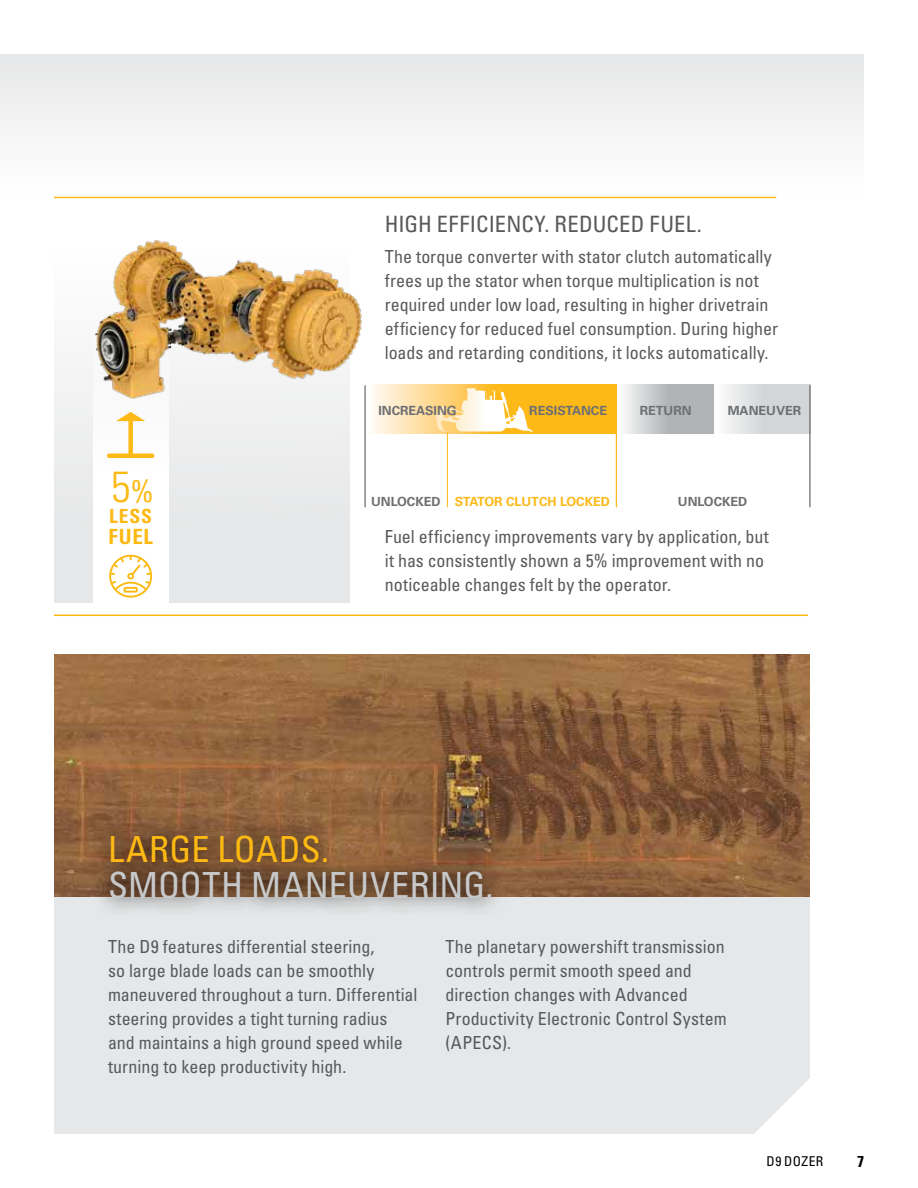
<style>
.page{position:relative;width:918px;height:1188px;background:#fff}
.page>*{position:absolute;margin:0;border:0;box-sizing:border-box;transform-origin:0 0}
.t1{font:300 condensed 43.5px "Univers LT Std";color:#fdb913}
.t2{font:condensed 36px "Univers LT Std";letter-spacing:.01em;color:#c7c8ca}
.t3{font:condensed 36px "Univers LT Std";letter-spacing:.015em;color:#fdb913}
.t4{font:condensed 22.5px "Univers LT Std";letter-spacing:.01em;color:#58595b}
.t5{font:700 condensed 21px "Univers LT Std";color:#fdb913}
.t6{font:700 condensed 19.5px "Univers LT Std";color:#fdb913}
.t7{font:condensed 18px/24px "Univers LT Std";color:#58595b}
.t8{font:700 condensed 15.75px "Univers LT Std";color:#000}
.t9{font:condensed 13.5px "Univers LT Std";letter-spacing:.035em;color:#000}
.t10{font:700 12.6px "Univers LT Std";color:#6e6f72}
.t11{font:700 12.6px "Univers LT Std";color:#fcb918}
.s1{font-weight:400;font-size:30px}
.s2{color:#6e6f72}
</style>
<div class="page">
<div style="left:54px;top:250px;width:296px;height:353px;background:#e6e7e8"></div>
<div style="left:54px;top:897px;width:756px;height:237px;background:#e6e7e8"></div>
<hr style="left:54px;top:197px;width:722px;height:1px;background:#fdb913">
<div style="left:0;top:54px;width:864px;height:143px;background:#f3f4f4"></div>
<svg style="left:372px;top:385px;width:244px;height:48px;background:#fdd270"></svg>
<svg style="left:625px;top:385px;width:89px;height:48px;background:#c1c2c5"></svg>
<div style="left:716px;top:385px;width:95px;height:48px;background:linear-gradient(to right,#f2f3f3,#c8cbcc)"></div>
<hr style="left:364px;top:385px;width:2px;height:122px;background:#6e6f72">
<hr style="left:447px;top:433px;width:1px;height:74px;background:#fcb918">
<hr style="left:809px;top:385px;width:2px;height:122px;background:#6e6f72">
<hr style="left:616px;top:385px;width:1px;height:122px;background:#fcb918">
<svg style="left:485px;top:390px;width:10px;height:10px"></svg>
<svg style="left:436px;top:388px;width:32px;height:44px"></svg>
<div style="left:93px;top:269px;width:76px;height:337px;background:#fff"></div>
<img style="left:72px;top:240px;width:302px;height:185px">
<svg style="left:109px;top:555px;width:43px;height:43px"></svg>
<svg style="left:107px;top:412px;width:47px;height:46px"></svg>
<img style="left:54px;top:654px;width:756px;height:243px">
<svg style="left:92px;top:817px;width:416px;height:99px;background:#8b6c53"></svg>
<hr style="left:54px;top:615px;width:754px;height:1px;background:#fdb913">
<p class="t4" style="left:385px;top:210px;width:318px">HIGH EFFICIENCY. REDUCED FUEL.</p>
<p class="t7" style="left:385px;top:244px;width:395px">The torque converter with stator clutch automatically frees up the stator when torque multiplication is not required under low load, resulting in higher drivetrain efficiency for reduced fuel consumption. During higher loads and retarding conditions, it locks automatically.</p>
<h1 class="t1" style="left:111px;top:461px;width:44px">5<span class="s1">%</span></h1>
<p class="t6" style="left:109px;top:504px;width:44px">LESS</p>
<p class="t5" style="left:108px;top:524px;width:46px">FUEL</p>
<p class="t10" style="left:378px;top:403px;width:80px">INCREASING</p>
<p class="t10" style="left:529px;top:403px;width:79px">RESISTANCE</p>
<p class="t10" style="left:640px;top:403px;width:53px">RETURN</p>
<p class="t10" style="left:728px;top:403px;width:75px">MANEUVER</p>
<p class="t11" style="left:371px;top:494px;width:240px"><span class="s2">UNLOCKED</span> STATOR CLUTCH LOCKED</p>
<p class="t10" style="left:678px;top:494px;width:71px">UNLOCKED</p>
<p class="t7" style="left:385px;top:525px;width:386px">Fuel efficiency improvements vary by application, but it has consistently shown a 5% improvement with no noticeable changes felt by the operator.</p>
<h2 class="t3" style="left:108px;top:826px;width:223px">LARGE LOADS.</h2>
<h2 class="t2" style="left:108px;top:862px;width:387px">SMOOTH MANEUVERING.</h2>
<p class="t7" style="left:108px;top:934px;width:311px">The D9 features differential steering,<br>so large blade loads can be smoothly maneuvered throughout a turn. Differential steering provides a tight turning radius and maintains a high ground speed while turning to keep productivity high.</p>
<p class="t7" style="left:446px;top:934px;width:283px">The planetary powershift transmission controls permit smooth speed and direction changes with Advanced<br>Productivity Electronic Control System (APECS).</p>
<p class="t9" style="left:767px;top:1153px;width:58px">D9 DOZER</p>
<p class="t8" style="left:857px;top:1151px;width:8px">7</p>
</div>
